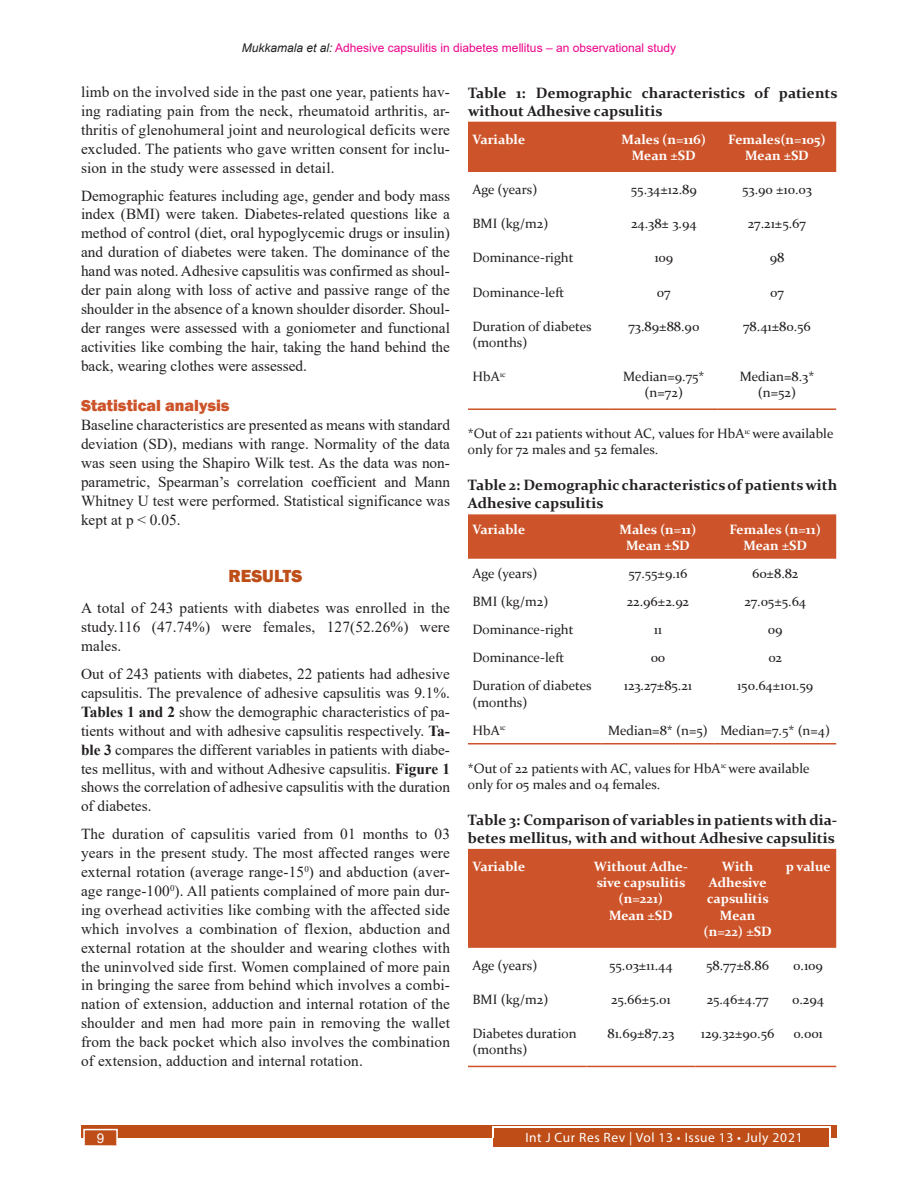
<style>
.page{position:relative;width:918px;height:1188px;background:#fff}
.page>*{position:absolute;margin:0;border:0;box-sizing:border-box;transform-origin:0 0}
.Head_1_copy_2{font:800 18px "Franklin Gothic";color:#be4d18}
.Head_2{font:800 16.5px "Franklin Gothic";color:#cd542a}
.Text_copy{font:15.3px/18.9px "Times New Roman";color:#231f20;text-align:justify}
.Table_caption{font:700 15px/18px "Constantia";color:#231f20}
.Table_text{font:13.5px/16.2px "Constantia";color:#231f20}
.Table_text-2{font:700 13.5px/16.2px "Constantia";color:#fff;text-align:center}
.t1{font:13.5px "Myriad Pro";letter-spacing:.04em;color:#fff}
.t2{font:13.5px "Arial";color:#fff}
.t3{font:12px "Arial";color:#ed028c}
.s1{font-style:italic;color:#231f20}
.s2{font-weight:700}
</style>
<div class="page">
<div style="left:81px;top:1125px;width:756px;height:13px;background:#be4d18"></div>
<div style="left:494px;top:1128px;width:335px;height:19px;background:#be4d18"></div>
<hr style="left:492px;top:1127px;width:338px;height:1px;background:#fff">
<svg style="left:492px;top:1128px;width:2px;height:10px"></svg>
<svg style="left:829px;top:1127px;width:2px;height:11px"></svg>
<div style="left:83px;top:1129px;width:35px;height:17px;background:#be4d18;border:2px solid #fff"></div>
<div style="left:468px;top:122px;width:368px;height:50px;background:#cd542a"></div>
<hr style="left:468px;top:408px;width:142px;height:2px;background:#cd542a">
<hr style="left:610px;top:408px;width:108px;height:2px;background:#cd542a">
<hr style="left:718px;top:408px;width:118px;height:2px;background:#cd542a">
<div style="left:468px;top:514px;width:368px;height:45px;background:#cd542a"></div>
<hr style="left:468px;top:743px;width:134px;height:1px;background:#cd542a">
<hr style="left:602px;top:743px;width:112px;height:1px;background:#cd542a">
<hr style="left:714px;top:743px;width:122px;height:1px;background:#cd542a">
<div style="left:468px;top:849px;width:368px;height:99px;background:#cd542a"></div>
<hr style="left:468px;top:1066px;width:118px;height:1px;background:#cd542a">
<hr style="left:586px;top:1066px;width:109px;height:1px;background:#cd542a">
<hr style="left:695px;top:1066px;width:85px;height:1px;background:#cd542a">
<hr style="left:780px;top:1066px;width:56px;height:1px;background:#cd542a">
<p class="t3" style="left:242px;top:39px;width:436px"><span class="s1">Mukkamala et al:</span> Adhesive capsulitis in diabetes mellitus – an observational study</p>
<p class="Text_copy" style="left:81px;top:82px;width:371px">limb on the involved side in the past one year, patients hav&shy;ing radiating pain from the neck, rheumatoid arthritis, ar&shy;thritis of glenohumeral joint and neurological deficits were excluded. The patients who gave written consent for inclu&shy;sion in the study were assessed in detail.</p>
<p class="Text_copy" style="left:81px;top:185px;width:371px">Demographic features including age, gender and body mass index (BMI) were taken. Diabetes-related questions like a method of control (diet, oral hypoglycemic drugs or insulin) and duration of diabetes were taken. The dominance of the hand was noted. Adhesive capsulitis was confirmed as shoul&shy;der pain along with loss of active and passive range of the shoulder in the absence of a known shoulder disorder. Shoul&shy;der ranges were assessed with a goniometer and functional activities like combing the hair, taking the hand behind the back, wearing clothes were assessed.</p>
<p class="Head_2" style="left:81px;top:395px;width:150px">Statistical analysis</p>
<p class="Text_copy" style="left:81px;top:415px;width:371px">Baseline characteristics are presented as means with standard deviation (SD), medians with range. Normality of the data was seen using the Shapiro Wilk test. As the data was non&shy;parametric, Spearman’s correlation coefficient and Mann Whitney U test were performed. Statistical significance was kept at p &lt; 0.05.</p>
<p class="Table_caption" style="left:468px;top:83px;width:371px">Table 1: Demographic characteristics of patients without Adhesive capsulitis</p>
<p class="Table_text-2" style="left:472px;top:130px;width:54px">Variable</p>
<p class="Table_text-2" style="left:622px;top:130px;width:86px">Males (n=116)</p>
<p class="Table_text-2" style="left:632px;top:147px;width:65px">Mean ±SD</p>
<p class="Table_text-2" style="left:728px;top:130px;width:99px">Females(n=105)</p>
<p class="Table_text-2" style="left:745px;top:147px;width:65px">Mean ±SD</p>
<p class="Table_text" style="left:472px;top:181px;width:66px">Age (years)</p>
<p class="Table_text" style="left:631px;top:181px;width:67px">55.34±12.89</p>
<p class="Table_text" style="left:742px;top:181px;width:71px">53.90 ±10.03</p>
<p class="Table_text" style="left:472px;top:215px;width:77px">BMI (kg/m2)</p>
<p class="Table_text" style="left:631px;top:215px;width:67px">24.38± 3.94</p>
<p class="Table_text" style="left:748px;top:215px;width:60px">27.21±5.67</p>
<p class="Table_text" style="left:472px;top:249px;width:102px">Dominance-right</p>
<p class="Table_text" style="left:654px;top:249px;width:20px">109</p>
<p class="Table_text" style="left:770px;top:249px;width:16px">98</p>
<p class="Table_text" style="left:472px;top:283px;width:93px">Dominance-left</p>
<p class="Table_text" style="left:657px;top:283px;width:15px">07</p>
<p class="Table_text" style="left:770px;top:283px;width:15px">07</p>
<p class="Table_text" style="left:472px;top:317px;width:121px">Duration of diabetes (months)</p>
<p class="Table_text" style="left:628px;top:317px;width:72px">73.89±88.90</p>
<p class="Table_text" style="left:743px;top:317px;width:69px">78.41±80.56</p>
<p class="Table_text" style="left:472px;top:368px;width:35px">HbA<sup>1c</sup></p>
<p class="Table_text" style="left:623px;top:368px;width:83px;text-align:center">Median=9.75* (n=72)</p>
<p class="Table_text" style="left:740px;top:368px;width:76px;text-align:center">Median=8.3* (n=52)</p>
<p class="Table_text" style="left:468px;top:425px;width:367px">*Out of 221 patients without AC, values for HbA<sup>1c</sup> were available only for 72 males and 52 females.</p>
<p class="Table_caption" style="left:468px;top:476px;width:371px">Table 2: Demographic characteristics of patients with<br>Adhesive capsulitis</p>
<p class="Table_text-2" style="left:472px;top:520px;width:54px">Variable</p>
<p class="Table_text-2" style="left:620px;top:520px;width:78px">Males (n=11)</p>
<p class="Table_text-2" style="left:626px;top:536px;width:65px">Mean ±SD</p>
<p class="Table_text-2" style="left:730px;top:520px;width:93px">Females (n=11)</p>
<p class="Table_text-2" style="left:743px;top:536px;width:65px">Mean ±SD</p>
<p class="Head_1_copy_2" style="left:228px;top:565px;width:76px">RESULTS</p>
<p class="Text_copy" style="left:81px;top:598px;width:371px">A total of 243 patients with diabetes was enrolled in the study.116 (47.74%) were females, 127(52.26%) were males.</p>
<p class="Text_copy" style="left:81px;top:664px;width:371px">Out of 243 patients with diabetes, 22 patients had adhesive capsulitis. The prevalence of adhesive capsulitis was 9.1%.<br><span class="s2">Tables 1 and 2</span> show the demographic characteristics of pa&shy;tients without and with adhesive capsulitis respectively. <span class="s2">Ta&shy;ble 3</span> compares the different variables in patients with diabe&shy;tes mellitus, with and without Adhesive capsulitis. <span class="s2">Figure 1 </span>shows the correlation of adhesive capsulitis with the duration of diabetes.</p>
<p class="Text_copy" style="left:81px;top:824px;width:371px">The duration of capsulitis varied from 01 months to 03 years in the present study. The most affected ranges were external rotation (average range-15<sup>0</sup>) and abduction (aver&shy;age range-100<sup>0</sup>). All patients complained of more pain dur&shy;ing overhead activities like combing with the affected side which involves a combination of flexion, abduction and external rotation at the shoulder and wearing clothes with the uninvolved side first. Women complained of more pain in bringing the saree from behind which involves a combi&shy;nation of extension, adduction and internal rotation of the shoulder and men had more pain in removing the wallet from the back pocket which also involves the combination of extension, adduction and internal rotation.</p>
<p class="Table_text" style="left:472px;top:565px;width:66px">Age (years)</p>
<p class="Table_text" style="left:628px;top:565px;width:60px">57.55±9.16</p>
<p class="Table_text" style="left:752px;top:565px;width:48px">60±8.82</p>
<p class="Table_text" style="left:472px;top:593px;width:77px">BMI (kg/m2)</p>
<p class="Table_text" style="left:627px;top:593px;width:64px">22.96±2.92</p>
<p class="Table_text" style="left:744px;top:593px;width:63px">27.05±5.64</p>
<p class="Table_text" style="left:472px;top:621px;width:102px">Dominance-right</p>
<p class="Table_text" style="left:654px;top:621px;width:10px">11</p>
<p class="Table_text" style="left:768px;top:621px;width:16px">09</p>
<p class="Table_text" style="left:472px;top:649px;width:93px">Dominance-left</p>
<p class="Table_text" style="left:651px;top:649px;width:16px">00</p>
<p class="Table_text" style="left:768px;top:649px;width:15px">02</p>
<p class="Table_text" style="left:472px;top:677px;width:121px">Duration of diabetes (months)</p>
<p class="Table_text" style="left:624px;top:677px;width:70px">123.27±85.21</p>
<p class="Table_text" style="left:737px;top:677px;width:77px">150.64±101.59</p>
<p class="Table_text" style="left:472px;top:721px;width:35px">HbA<sup>1c</sup></p>
<p class="Table_text" style="left:608px;top:721px;width:101px">Median=8* (n=5)</p>
<p class="Table_text" style="left:720px;top:721px;width:111px">Median=7.5* (n=4)</p>
<p class="Table_text" style="left:468px;top:759px;width:343px">*Out of 22 patients with AC, values for HbA<sup>1c</sup> were available only for 05 males and 04 females.</p>
<p class="Table_caption" style="left:468px;top:810px;width:371px">Table 3: Comparison of variables in patients with dia&shy;betes mellitus, with and without Adhesive capsulitis</p>
<p class="Table_text-2" style="left:472px;top:858px;width:54px">Variable</p>
<p class="Table_text-2" style="left:594px;top:858px;width:96px">Without Adhe&shy;sive capsulitis (n=221)</p>
<p class="Table_text-2" style="left:609px;top:906px;width:65px">Mean ±SD</p>
<p class="Table_text-2" style="left:707px;top:858px;width:63px">With<br>Adhesive capsulitis</p>
<p class="Table_text-2" style="left:704px;top:906px;width:70px">Mean (n=22) ±SD</p>
<p class="Table_text-2" style="left:786px;top:858px;width:47px">p value</p>
<p class="Table_text" style="left:472px;top:957px;width:66px">Age (years)</p>
<p class="Table_text" style="left:609px;top:957px;width:65px">55.03±11.44</p>
<p class="Table_text" style="left:706px;top:957px;width:64px">58.77±8.86</p>
<p class="Table_text" style="left:793px;top:957px;width:31px">0.109</p>
<p class="Table_text" style="left:472px;top:991px;width:77px">BMI (kg/m2)</p>
<p class="Table_text" style="left:611px;top:991px;width:61px">25.66±5.01</p>
<p class="Table_text" style="left:707px;top:991px;width:63px">25.46±4.77</p>
<p class="Table_text" style="left:792px;top:991px;width:33px">0.294</p>
<p class="Table_text" style="left:472px;top:1025px;width:106px">Diabetes duration (months)</p>
<p class="Table_text" style="left:608px;top:1025px;width:68px">81.69±87.23</p>
<p class="Table_text" style="left:701px;top:1025px;width:75px">129.32±90.56</p>
<p class="Table_text" style="left:793px;top:1025px;width:31px">0.001</p>
<p class="t2" style="left:97px;top:1129px;width:9px">9</p>
<p class="t1" style="left:525px;top:1129px;width:279px">Int J Cur Res Rev | Vol 13 • Issue 13 • July 2021</p>
</div>
